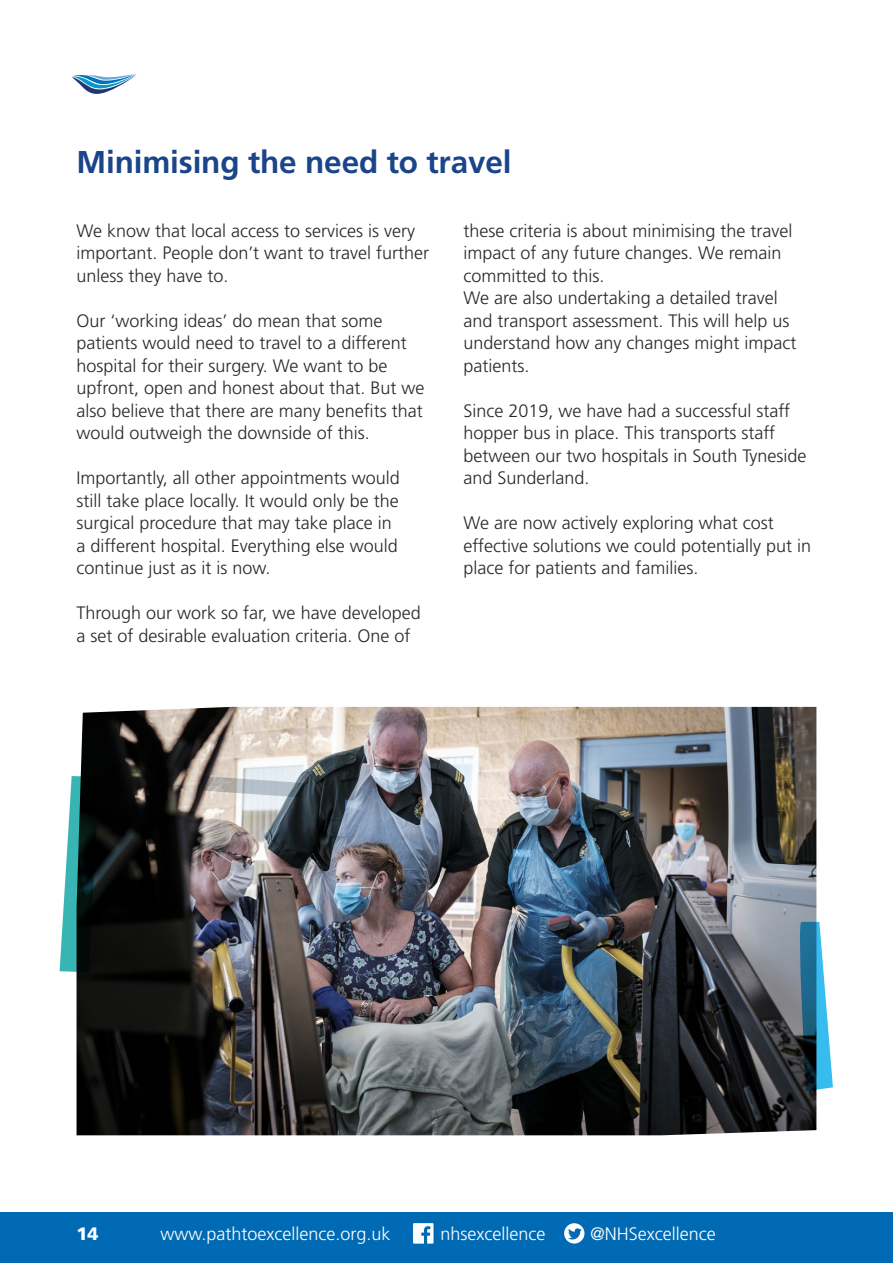
<style>
.page{position:relative;width:893px;height:1263px;background:#fff}
.page>*{position:absolute;margin:0;border:0;box-sizing:border-box;transform-origin:0 0}
.Heading_2{font:700 31.5px "Frutiger";letter-spacing:-.005em;color:#1a458a}
.Body{font:300 18px/22.5px "Frutiger";color:#282827}
.t1{font:300 18px "Frutiger";color:#fff}
.t2{font:900 18px "Frutiger";color:#fff}
</style>
<div class="page">
<div style="left:0;top:1212px;width:893px;height:51px;background:#006ab4"></div>
<svg style="left:72px;top:74px;width:65px;height:20px"></svg>
<svg style="left:564px;top:1223px;width:20px;height:20px"></svg>
<svg style="left:413px;top:1223px;width:20px;height:20px"></svg>
<img style="left:77px;top:707px;width:739px;height:428px">
<svg style="left:202px;top:776px;width:102px;height:22px;background:#b1b5b8"></svg>
<svg style="left:60px;top:776px;width:39px;height:196px;background:#396362"></svg>
<svg style="left:797px;top:922px;width:36px;height:169px"></svg>
<p class="Heading_2" style="left:77px;top:144px;width:436px">Minimising the need to travel</p>
<p class="Body" style="left:77px;top:219px;width:354px">We know that local access to services is very important. People don’t want to travel further unless they have to.</p>
<p class="Body" style="left:77px;top:309px;width:349px">Our ‘working ideas’ do mean that some patients would need to travel to a different hospital for their surgery. We want to be upfront, open and honest about that. But we also believe that there are many benefits that would outweigh the downside of this.</p>
<p class="Body" style="left:77px;top:467px;width:325px">Importantly, all other appointments would still take place locally. It would only be the surgical procedure that may take place in a different hospital. Everything else would continue just as it is now.</p>
<p class="Body" style="left:77px;top:602px;width:346px">Through our work so far, we have developed a set of desirable evaluation criteria. One of</p>
<p class="Body" style="left:463px;top:219px;width:330px">these criteria is about minimising the travel impact of any future changes. We remain committed to this.</p>
<p class="Body" style="left:463px;top:287px;width:335px">We are also undertaking a detailed travel and transport assessment. This will help us understand how any changes might impact patients.</p>
<p class="Body" style="left:463px;top:399px;width:345px">Since 2019, we have had a successful staff hopper bus in place. This transports staff between our two hospitals in South Tyneside and Sunderland.</p>
<p class="Body" style="left:463px;top:512px;width:349px">We are now actively exploring what cost effective solutions we could potentially put in place for patients and families.</p>
<p class="t2" style="left:77px;top:1222px;width:24px">14</p>
<p class="t1" style="left:160px;top:1223px;width:232px">www.pathtoexcellence.org.uk</p>
<p class="t1" style="left:440px;top:1223px;width:106px">nhsexcellence</p>
<p class="t1" style="left:590px;top:1223px;width:127px">@NHSexcellence</p>
</div>
